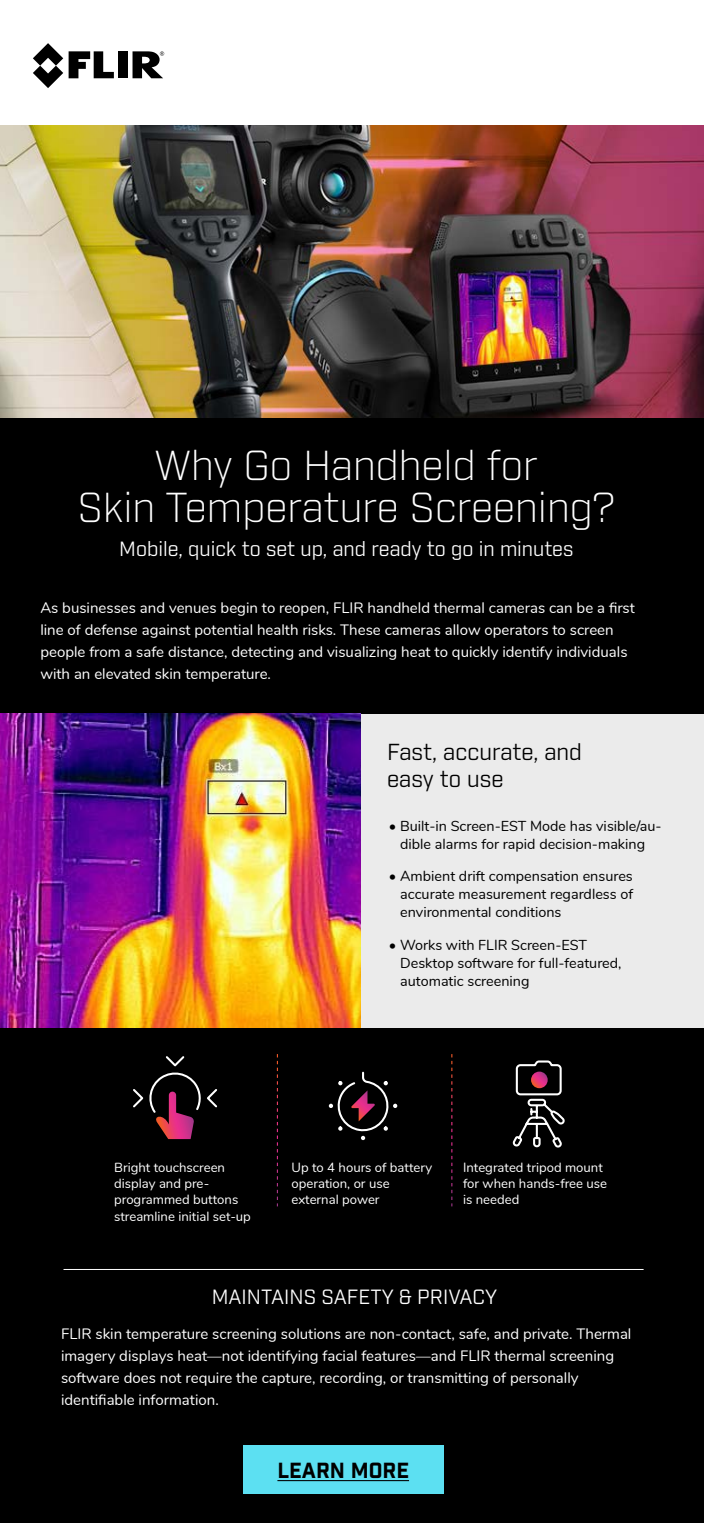
<style>
.page{position:relative;width:704px;height:1523px;background:#fff}
.page>*{position:absolute;margin:0;border:0;box-sizing:border-box;transform-origin:0 0}
.t1{font:300 40.62px/42.5px "Industry";color:#fff;text-align:center}
.t2{font:22.5px/27px "Industry";color:#000}
.t3{font:700 21.25px "Industry";color:#000}
.t4{font:20px "Industry";color:#fff}
.t5{font:15px/21.9px "Nunito";color:#fff}
.t6{font:14.38px/18.1px "Nunito";color:#000;text-align:center}
.t7{font:13.12px/16.2px "Nunito";color:#fff}
</style>
<div class="page">
<div style="left:0;top:130px;width:703px;height:1392px;background:#000"></div>
<div style="left:250px;top:714px;width:453px;height:314px;background:#ebebeb"></div>
<img style="left:0;top:125px;width:703px;height:293px">
<svg style="left:451px;top:1054px;width:1px;height:152px"></svg>
<svg style="left:277px;top:1054px;width:1px;height:152px"></svg>
<svg style="left:328px;top:1071px;width:70px;height:70px"></svg>
<svg style="left:133px;top:1056px;width:85px;height:83px"></svg>
<img style="left:0;top:714px;width:360px;height:314px">
<svg style="left:69px;top:51px;width:45px;height:27px"></svg>
<div style="left:118px;top:51px;width:10px;height:27px;background:#000"></div>
<svg style="left:33px;top:43px;width:30px;height:45px"></svg>
<svg style="left:132px;top:51px;width:32px;height:27px"></svg>
<hr style="left:63px;top:1269px;width:580px;height:1px;background:#fff">
<div style="left:243px;top:1445px;width:200px;height:49px;background:#5ce0f2"></div>
<hr style="left:277px;top:1480px;width:132px;height:1px;background:#000">
<svg style="left:512px;top:1060px;width:53px;height:88px"></svg>
<h1 class="t1" style="left:77px;top:444px;width:539px">Why Go Handheld for<br>Skin Temperature Screening?</h1>
<h3 class="t4" style="left:119px;top:537px;width:455px">Mobile, quick to set up, and ready to go in minutes</h3>
<p class="t5" style="left:40px;top:596px;width:595px">As businesses and venues begin to reopen, FLIR handheld thermal cameras can be a first line of defense against potential health risks. These cameras allow operators to screen people from a safe distance, detecting and visualizing heat to quickly identify individuals with an elevated skin temperature.</p>
<h2 class="t2" style="left:387px;top:739px;width:196px">Fast, accurate, and easy to use</h2>
<p class="t6" style="left:388px;top:815px;width:274px">• Built-in Screen-EST Mode has visible/au&shy;dible alarms for rapid decision-making</p>
<p class="t6" style="left:400px;top:866px;width:234px;text-align:justify;text-indent:-11px">• Ambient drift compensation ensures accurate measurement regardless of environmental conditions</p>
<p class="t6" style="left:400px;top:935px;width:223px;text-align:left;text-indent:-11px">• Works with FLIR Screen-EST<br>Desktop software for full-featured, automatic screening</p>
<p class="t7" style="left:114px;top:1158px;width:138px">Bright touchscreen display and pre&shy;programmed buttons streamline initial set-up</p>
<p class="t7" style="left:291px;top:1158px;width:142px">Up to 4 hours of battery operation, or use external power</p>
<p class="t7" style="left:463px;top:1158px;width:145px">Integrated tripod mount for when hands-free use is needed</p>
<h3 class="t4" style="left:211px;top:1285px;width:287px">MAINTAINS SAFETY &amp; PRIVACY</h3>
<p class="t5" style="left:61px;top:1322px;width:571px">FLIR skin temperature screening solutions are non-contact, safe, and private. Thermal imagery displays heat—not identifying facial features—and FLIR thermal screening software does not require the capture, recording, or transmitting of personally identifiable information.</p>
<h3 class="t3" style="left:277px;top:1457px;width:133px">LEARN MORE</h3>
</div>
